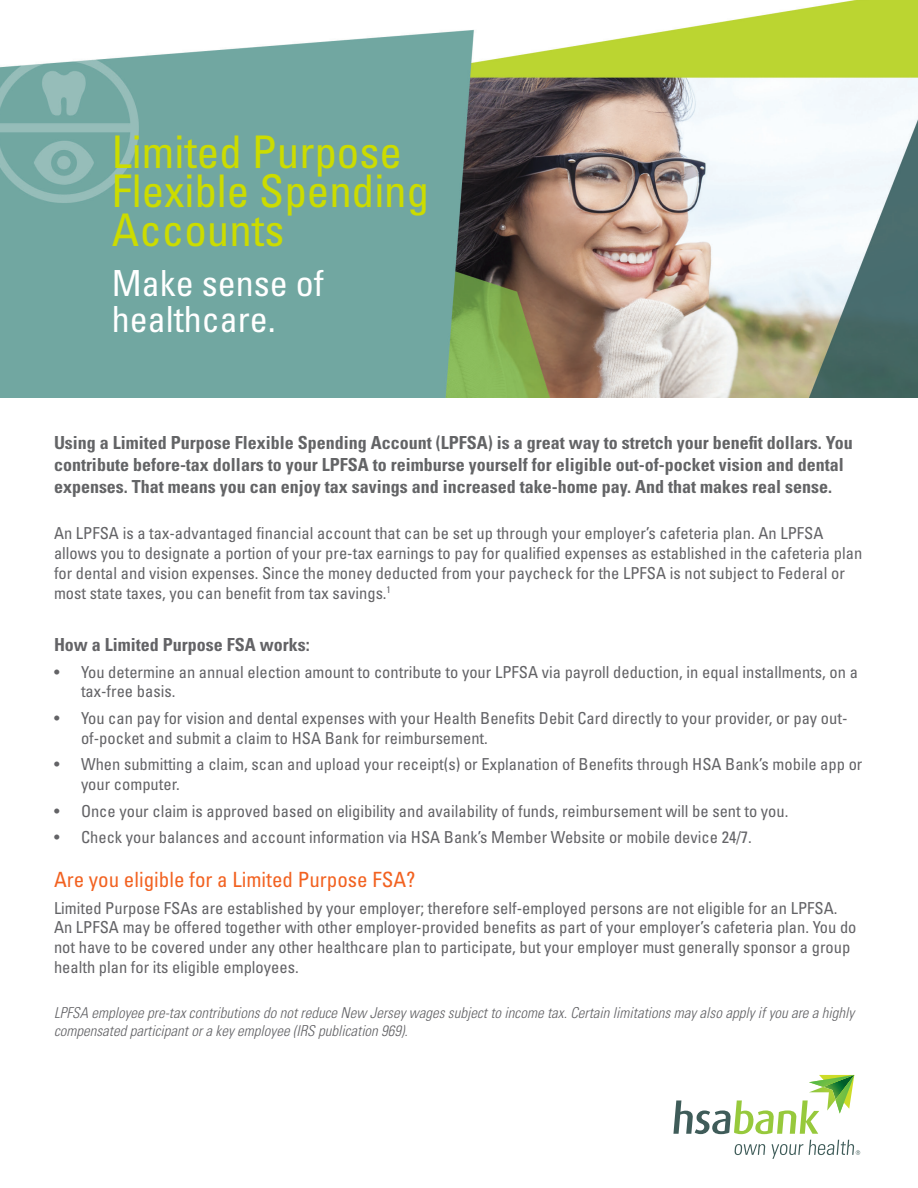
<style>
.page{position:relative;width:918px;height:1188px;background:#fff}
.page>*{position:absolute;margin:0;border:0;box-sizing:border-box;transform-origin:0 0}
.t1{font:condensed 45px/39px "Univers LT Std";color:#ccdc00}
.t2{font:condensed 36px "Univers LT Std";color:#fff}
.t3{font:condensed 21px "Univers LT Std";color:#f26221}
.t4{font:700 condensed 18px/21.6px "Univers LT Std";color:#636466}
.t5{font:700 condensed 18px "Univers LT Std";color:#636366}
.t6{font:condensed 16.5px/19.8px "Univers LT Std";color:#636366}
.t7{font:italic 300 condensed 15px/18px "Univers LT Std";color:#636366}
</style>
<div class="page">
<img style="left:0;top:0;width:918px;height:397px">
<svg style="left:734px;top:1144px;width:31px;height:11px"></svg>
<svg style="left:772px;top:1144px;width:31px;height:15px"></svg>
<svg style="left:673px;top:1075px;width:181px;height:59px"></svg>
<svg style="left:809px;top:1140px;width:51px;height:15px"></svg>
<p class="t1" style="left:112px;top:132px;width:319px">Limited Purpose<br>Flexible Spending<br>Accounts</p>
<p class="t2" style="left:112px;top:260px;width:213px">Make sense of</p>
<p class="t2" style="left:112px;top:296px;width:165px">healthcare.</p>
<p class="t4" style="left:54px;top:432px;width:800px">Using a Limited Purpose Flexible Spending Account (LPFSA) is a great way to stretch your benefit dollars. You contribute before-tax dollars to your LPFSA to reimburse yourself for eligible out-of-pocket vision and dental expenses. That means you can enjoy tax savings and increased take-home pay. And that makes real sense.</p>
<p class="t6" style="left:54px;top:523px;width:810px">An LPFSA is a tax-advantaged financial account that can be set up through your employer’s cafeteria plan. An LPFSA allows you to designate a portion of your pre-tax earnings to pay for qualified expenses as established in the cafeteria plan for dental and vision expenses. Since the money deducted from your paycheck for the LPFSA is not subject to Federal or most state taxes, you can benefit from tax savings.<sup>1</sup></p>
<p class="t5" style="left:54px;top:634px;width:257px">How a Limited Purpose FSA works:</p>
<p class="t6" style="left:81px;top:662px;width:778px;text-indent:-27px">• You determine an annual election amount to contribute to your LPFSA via payroll deduction, in equal installments, on a tax-free basis.</p>
<p class="t6" style="left:81px;top:708px;width:768px;text-indent:-27px">• You can pay for vision and dental expenses with your Health Benefits Debit Card directly to your provider, or pay out&shy;of-pocket and submit a claim to HSA Bank for reimbursement.</p>
<p class="t6" style="left:81px;top:754px;width:783px;text-indent:-27px">• When submitting a claim, scan and upload your receipt(s) or Explanation of Benefits through HSA Bank’s mobile app or your computer.</p>
<p class="t6" style="left:54px;top:801px;width:736px">• Once your claim is approved based on eligibility and availability of funds, reimbursement will be sent to you.</p>
<p class="t6" style="left:54px;top:827px;width:699px">• Check your balances and account information via HSA Bank’s Member Website or mobile device 24/7.</p>
<p class="t3" style="left:54px;top:866px;width:363px">Are you eligible for a Limited Purpose FSA?</p>
<p class="t6" style="left:54px;top:898px;width:804px">Limited Purpose FSAs are established by your employer; therefore self-employed persons are not eligible for an LPFSA.<br>An LPFSA may be offered together with other employer-provided benefits as part of your employer’s cafeteria plan. You do not have to be covered under any other healthcare plan to participate, but your employer must generally sponsor a group health plan for its eligible employees.</p>
<p class="t7" style="left:54px;top:1004px;width:802px">LPFSA employee pre-tax contributions do not reduce New Jersey wages subject to income tax. Certain limitations may also apply if you are a highly compensated participant or a key employee (IRS publication 969).</p>
</div>
